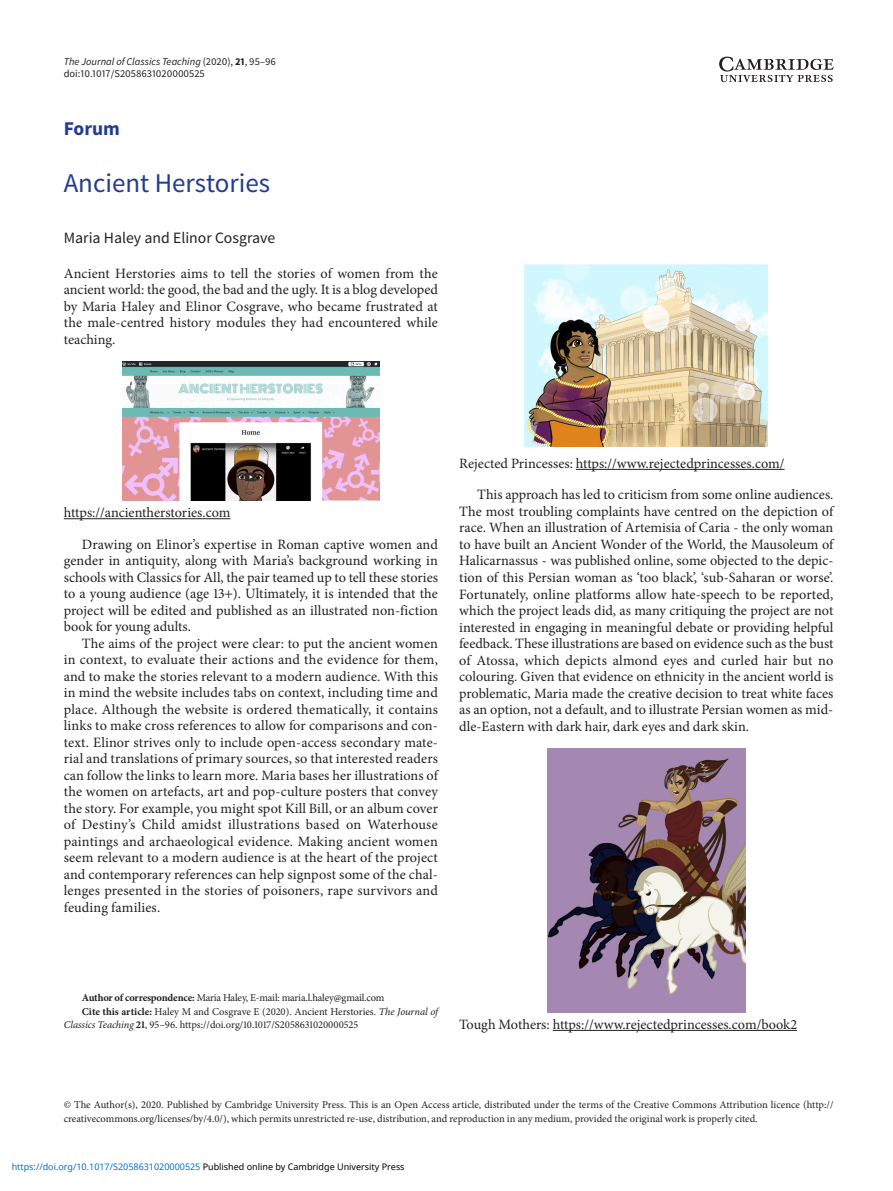
<style>
.page{position:relative;width:893px;height:1191px;background:#fff}
.page>*{position:absolute;margin:0;border:0;box-sizing:border-box;transform-origin:0 0}
.t1{font:27px "Source Sans Pro";color:#243c90}
.t2{font:700 19.5px "Source Sans Pro";color:#243c90}
.t3{font:15.75px "Source Sans Pro";color:#231f20}
.t4{font:14.25px/16.5px "Minion Pro";color:#231f20;text-align:justify}
.t5{font:10.5px/13.5px "Minion Pro";color:#231f20}
.t6{font:10.5px/12.6px "Source Sans Pro";color:#231f20}
.t7{font:9px "Noto Sans";color:#0172cf}
.s1{font-style:italic}
.s2{font-weight:700}
.s3{color:#000}
</style>
<div class="page">
<svg style="left:719px;top:57px;width:115px;height:25px"></svg>
<hr style="left:64px;top:518px;width:166px;height:1px;background:#231f20">
<img style="left:122px;top:361px;width:258px;height:140px">
<hr style="left:576px;top:469px;width:208px;height:1px;background:#231f20">
<hr style="left:553px;top:1030px;width:244px;height:1px;background:#231f20">
<img style="left:525px;top:264px;width:243px;height:182px">
<img style="left:547px;top:748px;width:198px;height:264px">
<p class="t6" style="left:64px;top:55px;width:214px"><span class="s1">The Journal of Classics Teaching</span> (2020), <span class="s2">21</span>, 95–96 doi:10.1017/S2058631020000525</p>
<h2 class="t2" style="left:64px;top:116px;width:58px">Forum</h2>
<h1 class="t1" style="left:64px;top:166px;width:208px">Ancient Herstories</h1>
<p class="t3" style="left:64px;top:228px;width:213px">Maria Haley and Elinor Cosgrave</p>
<p class="t4" style="left:64px;top:265px;width:376px">Ancient Herstories aims to tell the stories of women from the ancient world: the good, the bad and the ugly. It is a blog developed by Maria Haley and Elinor Cosgrave, who became frustrated at the male-centred history modules they had encountered while teaching.</p>
<p class="t4" style="left:64px;top:504px;width:168px">https://ancientherstories.com</p>
<p class="t4" style="left:64px;top:536px;width:376px;text-indent:18px">Drawing on Elinor’s expertise in Roman captive women and gender in antiquity, along with Maria’s background working in schools with Classics for All, the pair teamed up to tell these stories to a young audience (age 13 ). Ultimately, it is intended that the project will be edited and published as an illustrated non-fiction book for young adults.</p>
<p class="t4" style="left:64px;top:635px;width:376px;text-indent:18px">The aims of the project were clear: to put the ancient women in context, to evaluate their actions and the evidence for them, and to make the stories relevant to a modern audience. With this in mind the website includes tabs on context, including time and place. Although the website is ordered thematically, it contains links to make cross references to allow for comparisons and con&shy;text. Elinor strives only to include open-access secondary mate&shy;rial and translations of primary sources, so that interested readers can follow the links to learn more. Maria bases her illustrations of the women on artefacts, art and pop-culture posters that convey the story. For example, you might spot Kill Bill, or an album cover of Destiny’s Child amidst illustrations based on Waterhouse paintings and archaeological evidence. Making ancient women seem relevant to a modern audience is at the heart of the project and contemporary references can help signpost some of the chal&shy;lenges presented in the stories of poisoners, rape survivors and feuding families.</p>
<p class="t4" style="left:459px;top:455px;width:327px">Rejected Princesses: https://www.rejectedprincesses.com/</p>
<p class="t4" style="left:459px;top:487px;width:376px;text-indent:18px">This approach has led to criticism from some online audiences.<br>The most troubling complaints have centred on the depiction of race. When an illustration of Artemisia of Caria - the only woman to have built an Ancient Wonder of the World, the Mausoleum of Halicarnassus - was published online, some objected to the depic&shy;tion of this Persian woman as ‘too black’, ‘sub-Saharan or worse’.<br>Fortunately, online platforms allow hate-speech to be reported, which the project leads did, as many critiquing the project are not interested in engaging in meaningful debate or providing helpful feedback. These illustrations are based on evidence such as the bust of Atossa, which depicts almond eyes and curled hair but no colouring. Given that evidence on ethnicity in the ancient world is problematic, Maria made the creative decision to treat white faces as an option, not a default, and to illustrate Persian women as mid&shy;dle-Eastern with dark hair, dark eyes and dark skin.</p>
<p class="t5" style="left:82px;top:991px;width:304px"><span class="s2">Author of correspondence:</span> Maria Haley, E-mail: maria.l.haley@gmail.com</p>
<p class="t5" style="left:82px;top:1004px;width:358px"><span class="s2">Cite this article:</span> Haley M and Cosgrave E (2020). Ancient Herstories. <span class="s1">The Journal of</span></p>
<p class="t5" style="left:64px;top:1018px;width:296px"><span class="s1">Classics Teaching</span> <span class="s2">21</span>, 95–96. https://doi.org/10.1017/S2058631020000525</p>
<p class="t4" style="left:459px;top:1016px;width:339px">Tough Mothers: https://www.rejectedprincesses.com/book2</p>
<p class="t5" style="left:64px;top:1098px;width:771px">© The Author(s), 2020. Published by Cambridge University Press. This is an Open Access article, distributed under the terms of the Creative Commons Attribution licence (http:// creativecommons.org/licenses/by/4.0/), which permits unrestricted re-use, distribution, and reproduction in any medium, provided the original work is properly cited.</p>
<p class="t7" style="left:12px;top:1160px;width:394px">https://doi.org/10.1017/S2058631020000525 <span class="s3">Published online by Cambridge University Press</span></p>
</div>
